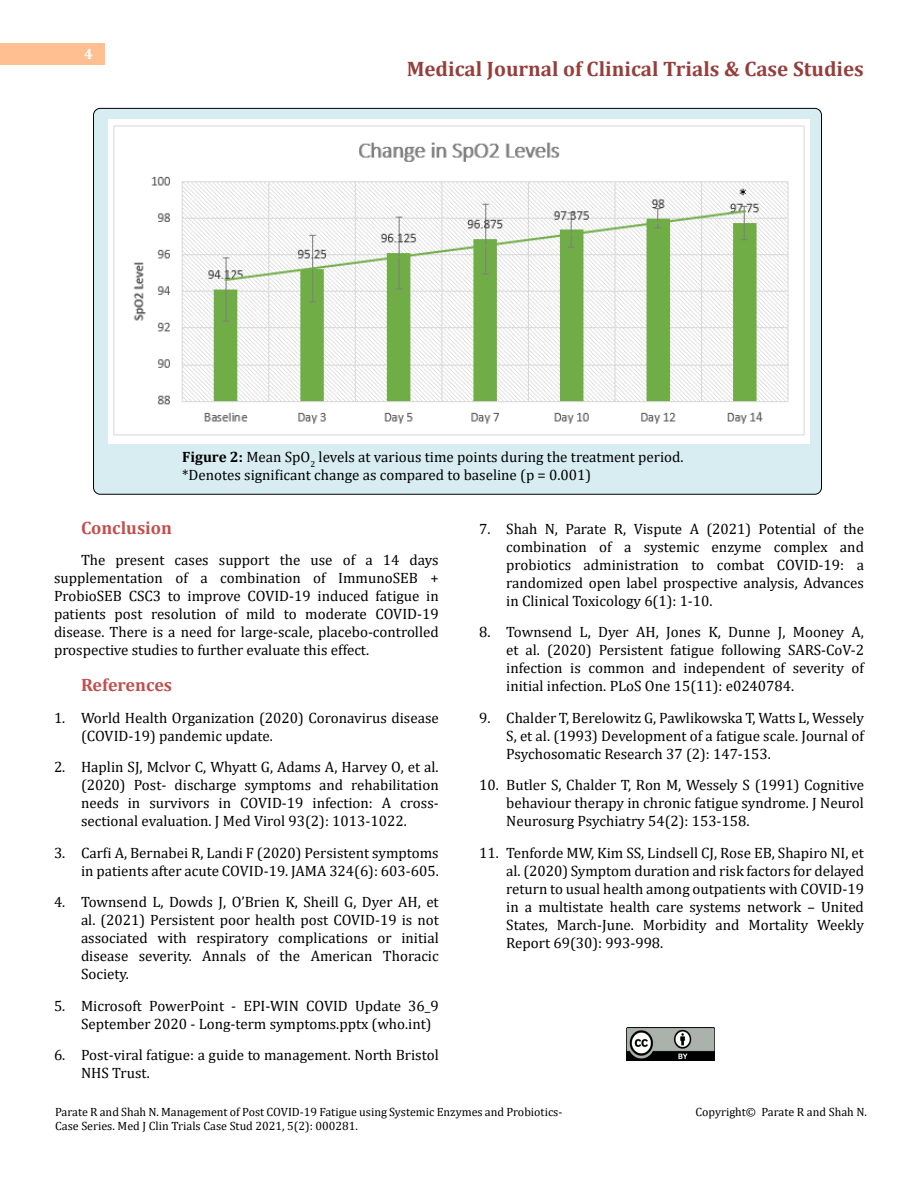
<style>
.page{position:relative;width:918px;height:1188px;background:#fff}
.page>*{position:absolute;margin:0;border:0;box-sizing:border-box;transform-origin:0 0}
.t1{font:700 21px "Cambria";color:#953f3c}
.t2{font:700 18px "Cambria";color:#c0504d}
.t3{font:15px/18px "Cambria";color:#000;text-align:justify}
.t4{font:700 15px "Cambria";color:#fff}
.t5{font:12px/14.4px "Cambria";color:#000}
.s1{font-weight:700}
</style>
<div class="page">
<div style="left:0;top:43px;width:105px;height:21px;background:#ffbf91"></div>
<div style="left:94px;top:108px;width:728px;height:386px;background:#d8edf2;border-radius:7px"></div>
<img style="left:108px;top:120px;width:702px;height:323px">
<img style="left:626px;top:1027px;width:89px;height:34px">
<p class="t4" style="left:84px;top:44px;width:10px">4</p>
<h1 class="t1" style="left:407px;top:54px;width:459px">Medical Journal of Clinical Trials &amp; Case Studies</h1>
<p class="t3" style="left:182px;top:447px;width:503px"><span class="s1">Figure 2:</span> Mean SpO<sub>2</sub> levels at various time points during the treatment period. *Denotes significant change as compared to baseline (p = 0.001)</p>
<p class="t2" style="left:81px;top:515px;width:93px">Conclusion</p>
<p class="t3" style="left:54px;top:551px;width:386px;text-indent:27px">The present cases support the use of a 14 days supplementation of a combination of ImmunoSEB + ProbioSEB CSC3 to improve COVID-19 induced fatigue in patients post resolution of mild to moderate COVID-19 disease. There is a need for large-scale, placebo-controlled prospective studies to further evaluate this effect.</p>
<p class="t2" style="left:81px;top:672px;width:93px">References</p>
<p class="t3" style="left:81px;top:708px;width:359px;text-indent:-27px">1. World Health Organization (2020) Coronavirus disease (COVID-19) pandemic update.</p>
<p class="t3" style="left:81px;top:758px;width:359px;text-indent:-27px">2. Haplin SJ, Mclvor C, Whyatt G, Adams A, Harvey O, et al. (2020) Post- discharge symptoms and rehabilitation needs in survivors in COVID-19 infection: A cross&shy;sectional evaluation. J Med Virol 93(2): 1013-1022.</p>
<p class="t3" style="left:54px;top:843px;width:386px;text-align:right">3. Carfi A, Bernabei R, Landi F (2020) Persistent symptoms in patients after acute COVID-19. JAMA 324(6): 603-605.</p>
<p class="t3" style="left:81px;top:893px;width:359px;text-indent:-27px">4. Townsend L, Dowds J, O’Brien K, Sheill G, Dyer AH, et al. (2021) Persistent poor health post COVID-19 is not associated with respiratory complications or initial disease severity. Annals of the American Thoracic Society.</p>
<p class="t3" style="left:81px;top:996px;width:359px;text-indent:-27px">5. Microsoft PowerPoint - EPI-WIN COVID Update 36_9<br>September 2020 - Long-term symptoms.pptx (who.int)</p>
<p class="t3" style="left:81px;top:1046px;width:359px;text-indent:-27px">6. Post-viral fatigue: a guide to management. North Bristol<br>NHS Trust.</p>
<p class="t3" style="left:506px;top:519px;width:359px;text-indent:-27px">7. Shah N, Parate R, Vispute A (2021) Potential of the combination of a systemic enzyme complex and probiotics administration to combat COVID-19: a randomized open label prospective analysis, Advances in Clinical Toxicology 6(1): 1-10.</p>
<p class="t3" style="left:506px;top:623px;width:359px;text-indent:-27px">8. Townsend L, Dyer AH, Jones K, Dunne J, Mooney A, et al. (2020) Persistent fatigue following SARS-CoV-2 infection is common and independent of severity of initial infection. PLoS One 15(11): e0240784.</p>
<p class="t3" style="left:506px;top:708px;width:359px;text-indent:-27px">9. Chalder T, Berelowitz G, Pawlikowska T, Watts L, Wessely S, et al. (1993) Development of a fatigue scale. Journal of Psychosomatic Research 37 (2): 147-153.</p>
<p class="t3" style="left:506px;top:776px;width:359px;text-indent:-27px">10. Butler S, Chalder T, Ron M, Wessely S (1991) Cognitive behaviour therapy in chronic fatigue syndrome. J Neurol Neurosurg Psychiatry 54(2): 153-158.</p>
<p class="t3" style="left:506px;top:843px;width:359px;text-indent:-27px">11. Tenforde MW, Kim SS, Lindsell CJ, Rose EB, Shapiro NI, et al. (2020) Symptom duration and risk factors for delayed return to usual health among outpatients with COVID-19 in a multistate health care systems network – United States, March-June. Morbidity and Mortality Weekly Report 69(30): 993-998.</p>
<p class="t5" style="left:55px;top:1105px;width:509px">Parate R and Shah N. Management of Post COVID-19 Fatigue using Systemic Enzymes and Probiotics-<br>Case Series. Med J Clin Trials Case Stud 2021, 5(2): 000281.</p>
<p class="t5" style="left:695px;top:1105px;width:173px">Copyright© Parate R and Shah N.</p>
</div>
